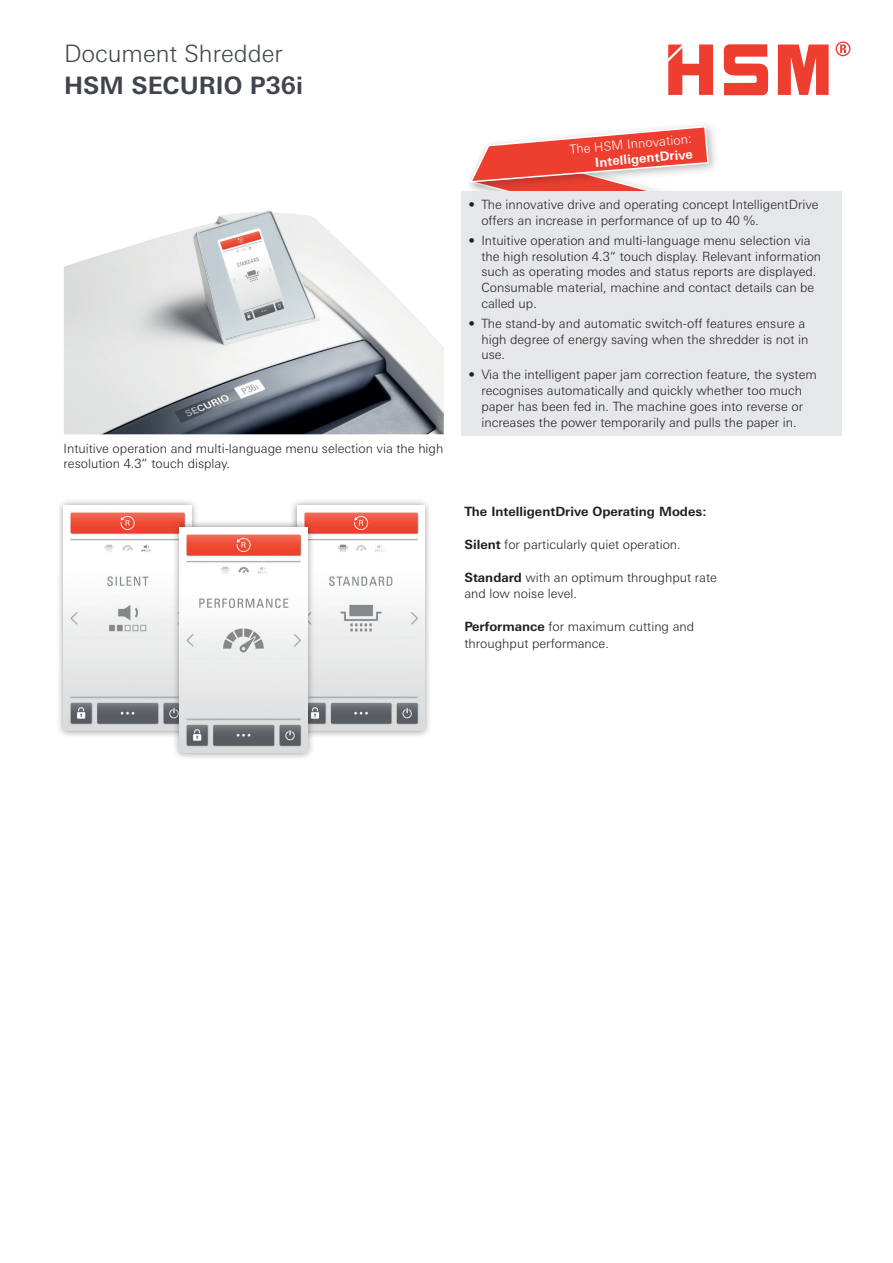
<style>
.page{position:relative;width:893px;height:1263px;background:#fff}
.page>*{position:absolute;margin:0;border:0;box-sizing:border-box;transform-origin:0 0}
.t1{font:300 24px "Univers Next W1 G";color:#40444e}
.t2{font:700 24px "Univers Next W1 G";color:#40444e}
.t3{font:300 12.75px/15.8px "Univers Next W1 G";color:#231f20}
.t4{font:700 12.75px "Univers Next W1 G";color:#231f20}
.t5{font:300 12.75px "Univers Next W1 G";color:#fff}
.t6{font:700 12.75px "Univers Next W1 G";color:#fff}
.s1{font-weight:700}
</style>
<div class="page">
<div style="left:289px;top:498px;width:143px;height:240px;background:#231f20;opacity:.5"></div>
<img style="left:297px;top:506px;width:128px;height:225px">
<div style="left:56px;top:498px;width:143px;height:240px;background:#231f20;opacity:.5"></div>
<img style="left:64px;top:506px;width:127px;height:225px">
<div style="left:172px;top:519px;width:143px;height:241px;background:#231f20;opacity:.5"></div>
<img style="left:180px;top:527px;width:127px;height:225px">
<svg style="left:668px;top:41px;width:182px;height:54px"></svg>
<img style="left:64px;top:210px;width:380px;height:224px">
<div style="left:462px;top:191px;width:380px;height:244px;background:#e6e7e9"></div>
<div style="left:465px;top:121px;width:255px;height:73px;background:#231f20;opacity:.3"></div>
<svg style="left:468px;top:125px;width:242px;height:69px"></svg>
<h1 class="t1" style="left:64px;top:40px;width:220px">Document Shredder</h1>
<h1 class="t2" style="left:64px;top:71px;width:240px">HSM SECURIO P36i</h1>
<p class="t3" style="left:64px;top:440px;width:381px;line-height:15.3px">Intuitive operation and multi-language menu selection via the high resolution 4.3” touch display.</p>
<p class="t5" style="left:569px;top:142px;width:124px;rotate:-5deg">The HSM Innovation:</p>
<p class="t6" style="left:594px;top:155px;width:100px;rotate:-5deg">IntelligentDrive</p>
<p class="t3" style="left:481px;top:197px;width:339px;text-indent:-13px">• The innovative drive and operating concept IntelligentDrive offers an increase in performance of up to 40 %.</p>
<p class="t3" style="left:481px;top:232px;width:341px;text-indent:-13px">• Intuitive operation and multi-language menu selection via the high resolution 4.3“ touch display. Relevant information such as operating modes and status reports are displayed.<br>Consumable material, machine and contact details can be called up.</p>
<p class="t3" style="left:481px;top:315px;width:329px;text-indent:-13px">• The stand-by and automatic switch-off features ensure a high degree of energy saving when the shredder is not in use.</p>
<p class="t3" style="left:469px;top:367px;width:350px;text-align:center">• Via the intelligent paper jam correction feature, the system recognises automatically and quickly whether too much paper has been fed in. The machine goes into reverse or increases the power temporarily and pulls the paper in.</p>
<p class="t4" style="left:464px;top:504px;width:243px">The IntelligentDrive Operating Modes:</p>
<p class="t3" style="left:464px;top:536px;width:218px"><span class="s1">Silent</span> for particularly quiet operation.</p>
<p class="t3" style="left:464px;top:569px;width:254px;line-height:16.5px"><span class="s1">Standard</span> with an optimum throughput rate and low noise level.</p>
<p class="t3" style="left:464px;top:618px;width:231px;line-height:16.5px"><span class="s1">Performance</span> for maximum cutting and throughput performance.</p>
</div>
